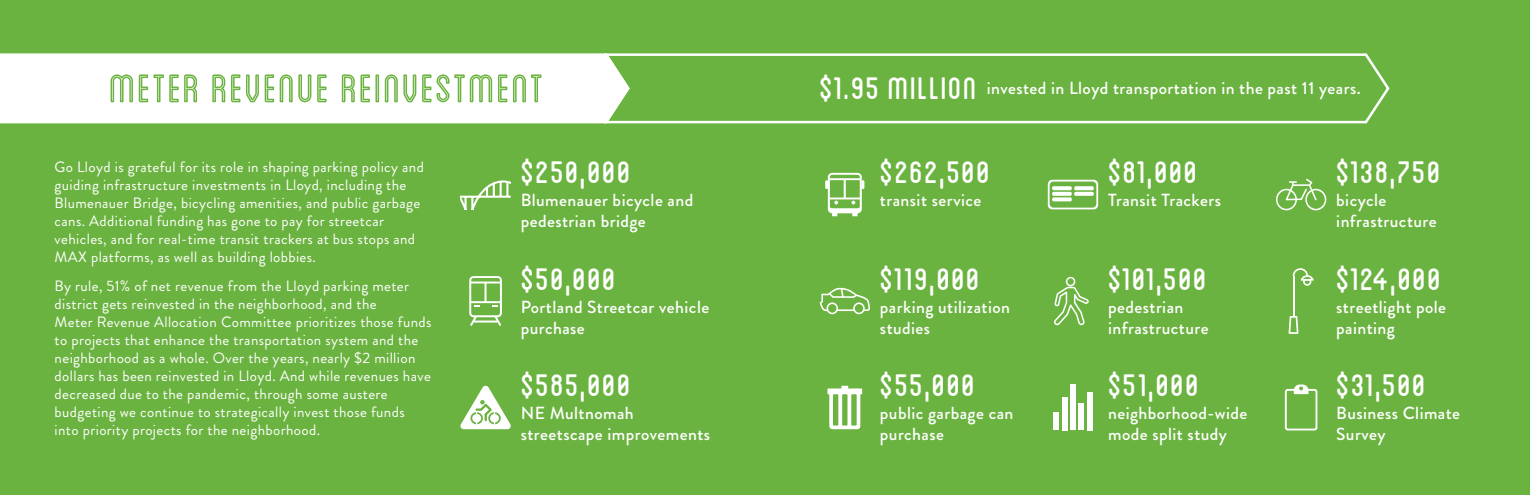
<style>
.page{position:relative;width:1530px;height:495px;background:#6bb340}
.page>*{position:absolute;margin:0;border:0;box-sizing:border-box;transform-origin:0 0}
.Page_Title{font:56.25px "Blanch Caps Inline";letter-spacing:.02em;color:#6bb340}
.Infographic_Label_La{font:43.75px "Blanch Caps";letter-spacing:.025em;color:#fff}
.Infographic_caption{font:500 17.5px/21px "Brandon Grotesque";letter-spacing:.025em;color:#fff}
.Cover_Address___Cont{font:15px/18px "Brandon Grotesque";letter-spacing:.025em;color:#fff}
</style>
<div class="page">
<div style="left:0;top:53px;width:601px;height:71px;background:#fff"></div>
<svg style="left:601px;top:53px;width:789px;height:71px"></svg>
<svg style="left:469px;top:276px;width:33px;height:50px"></svg>
<div style="left:1053px;top:413px;width:6px;height:17px;background:#fff"></div>
<div style="left:1062px;top:397px;width:5px;height:33px;background:#fff"></div>
<div style="left:1070px;top:385px;width:6px;height:45px;background:#fff"></div>
<div style="left:1078px;top:404px;width:6px;height:26px;background:#fff"></div>
<div style="left:1087px;top:392px;width:6px;height:38px;background:#fff"></div>
<svg style="left:827px;top:386px;width:35px;height:43px"></svg>
<svg style="left:1289px;top:316px;width:9px;height:18px"></svg>
<hr style="left:1293px;top:276px;width:1px;height:41px;background:#fff">
<svg style="left:1293px;top:268px;width:21px;height:18px"></svg>
<div style="left:1285px;top:389px;width:32px;height:41px;border:2px solid #fff;border-radius:2px"></div>
<svg style="left:1294px;top:385px;width:14px;height:9px"></svg>
<svg style="left:1054px;top:277px;width:35px;height:48px"></svg>
<svg style="left:460px;top:385px;width:51px;height:44px"></svg>
<svg style="left:460px;top:180px;width:51px;height:29px"></svg>
<svg style="left:1276px;top:179px;width:50px;height:31px"></svg>
<svg style="left:820px;top:288px;width:50px;height:26px"></svg>
<svg style="left:825px;top:173px;width:39px;height:43px"></svg>
<svg style="left:1048px;top:180px;width:50px;height:29px"></svg>
<div style="left:1050px;top:182px;width:46px;height:26px;background:#6bb340;border-radius:4px"></div>
<svg style="left:1052px;top:186px;width:20px;height:4px"></svg>
<svg style="left:1074px;top:186px;width:20px;height:4px"></svg>
<svg style="left:1052px;top:192px;width:20px;height:4px"></svg>
<svg style="left:1052px;top:197px;width:20px;height:4px"></svg>
<svg style="left:1074px;top:192px;width:20px;height:4px"></svg>
<p class="Page_Title" style="left:109px;top:63px;width:437px">meter revenue reinvestment</p>
<p class="Cover_Address___Cont" style="left:55px;top:158px;width:371px">Go Lloyd is grateful for its role in shaping parking policy and guiding infrastructure investments in Lloyd, including the Blumenauer Bridge, bicycling amenities, and public garbage cans. Additional funding has gone to pay for streetcar vehicles, and for real-time transit trackers at bus stops and MAX platforms, as well as building lobbies.</p>
<p class="Cover_Address___Cont" style="left:55px;top:278px;width:378px">By rule, 51% of net revenue from the Lloyd parking meter district gets reinvested in the neighborhood, and the<br>Meter Revenue Allocation Committee prioritizes those funds to projects that enhance the transportation system and the neighborhood as a whole. Over the years, nearly $2 million dollars has been reinvested in Lloyd. And while revenues have decreased due to the pandemic, through some austere budgeting we continue to strategically invest those funds into priority projects for the neighborhood.</p>
<p class="Infographic_Label_La" style="left:521px;top:153px;width:112px">$250,000</p>
<p class="Infographic_caption" style="left:521px;top:190px;width:174px">Blumenauer bicycle and pedestrian bridge</p>
<p class="Infographic_Label_La" style="left:521px;top:259px;width:97px">$50,000</p>
<p class="Infographic_caption" style="left:521px;top:296px;width:190px">Portland Streetcar vehicle purchase</p>
<p class="Infographic_Label_La" style="left:521px;top:366px;width:112px">$585,000</p>
<p class="Infographic_caption" style="left:521px;top:403px;width:191px">NE Multnomah streetscape improvements</p>
<p class="Infographic_Label_La" style="left:820px;top:68px;width:159px">$1.95 million</p>
<p class="Infographic_caption" style="left:987px;top:78px;width:376px">invested in Lloyd transportation in the past 11 years.</p>
<p class="Infographic_Label_La" style="left:880px;top:153px;width:112px">$262,500</p>
<p class="Infographic_caption" style="left:880px;top:190px;width:103px">transit service</p>
<p class="Infographic_Label_La" style="left:1108px;top:153px;width:91px">$81,000</p>
<p class="Infographic_caption" style="left:1108px;top:190px;width:114px">Transit Trackers</p>
<p class="Infographic_Label_La" style="left:1336px;top:153px;width:106px">$138,750</p>
<p class="Infographic_caption" style="left:1336px;top:190px;width:102px">bicycle infrastructure</p>
<p class="Infographic_Label_La" style="left:880px;top:259px;width:102px">$119,000</p>
<p class="Infographic_Label_La" style="left:1336px;top:259px;width:106px">$124,000</p>
<p class="Infographic_caption" style="left:1336px;top:296px;width:111px">streetlight pole painting</p>
<p class="Infographic_Label_La" style="left:1108px;top:259px;width:100px">$101,500</p>
<p class="Infographic_caption" style="left:880px;top:296px;width:132px">parking utilization studies</p>
<p class="Infographic_caption" style="left:1108px;top:296px;width:102px">pedestrian infrastructure</p>
<p class="Infographic_Label_La" style="left:880px;top:366px;width:97px">$55,000</p>
<p class="Infographic_caption" style="left:880px;top:403px;width:135px">public garbage can purchase</p>
<p class="Infographic_Label_La" style="left:1108px;top:366px;width:92px">$51,000</p>
<p class="Infographic_caption" style="left:1108px;top:403px;width:141px">neighborhood-wide mode split study</p>
<p class="Infographic_Label_La" style="left:1336px;top:366px;width:91px">$31,500</p>
<p class="Infographic_caption" style="left:1336px;top:403px;width:125px">Business Climate<br>Survey</p>
</div>
